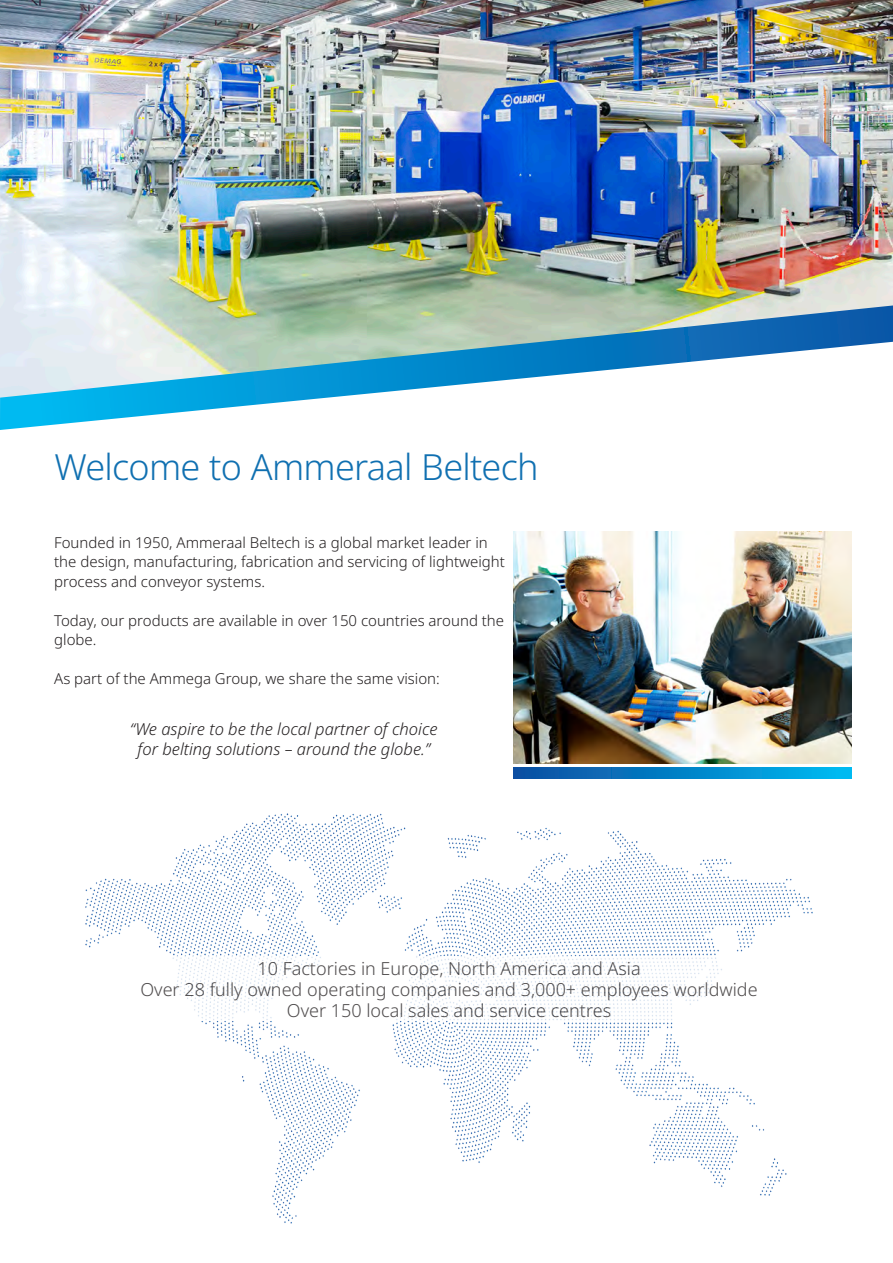
<style>
.page{position:relative;width:893px;height:1263px;background:#fff}
.page>*{position:absolute;margin:0;border:0;box-sizing:border-box;transform-origin:0 0}
.t1{font:300 36px "Noto Sans";letter-spacing:-.02em;color:#1070b1}
.t2{font:300 18px/21px "Noto Sans";color:#231f20;text-align:center}
.t3{font:italic 300 16.5px "Noto Sans";color:#231f20}
.t4{font:300 15px/19.5px "Noto Sans";color:#231f20}
</style>
<div class="page">
<img style="left:0;top:0;width:893px;height:305px">
<svg style="left:0;top:305px;width:893px;height:37px;background:#9ebbbb"></svg>
<img style="left:85px;top:813px;width:728px;height:411px">
<div style="left:135px;top:956px;width:628px;height:65px;background:#fff"></div>
<svg style="left:0;top:342px;width:890px;height:382px"></svg>
<img style="left:513px;top:531px;width:338px;height:232px">
<svg style="left:513px;top:767px;width:338px;height:11px;background:#0483c8"></svg>
<p class="t1" style="left:54px;top:441px;width:486px">Welcome to Ammeraal Beltech</p>
<p class="t4" style="left:54px;top:533px;width:452px">Founded in 1950, Ammeraal Beltech is a global market leader in the design, manufacturing, fabrication and servicing of lightweight process and conveyor systems.</p>
<p class="t4" style="left:54px;top:611px;width:451px">Today, our products are available in over 150 countries around the globe.</p>
<p class="t4" style="left:54px;top:669px;width:387px">As part of the Ammega Group, we share the same vision:</p>
<p class="t3" style="left:130px;top:717px;width:309px">“We aspire to be the local partner of choice</p>
<p class="t3" style="left:138px;top:737px;width:294px">for belting solutions – around the globe.”</p>
<p class="t2" style="left:140px;top:959px;width:619px">10 Factories in Europe, North America and Asia<br>Over 28 fully owned operating companies and 3,000+ employees worldwide<br>Over 150 local sales and service centres</p>
</div>
